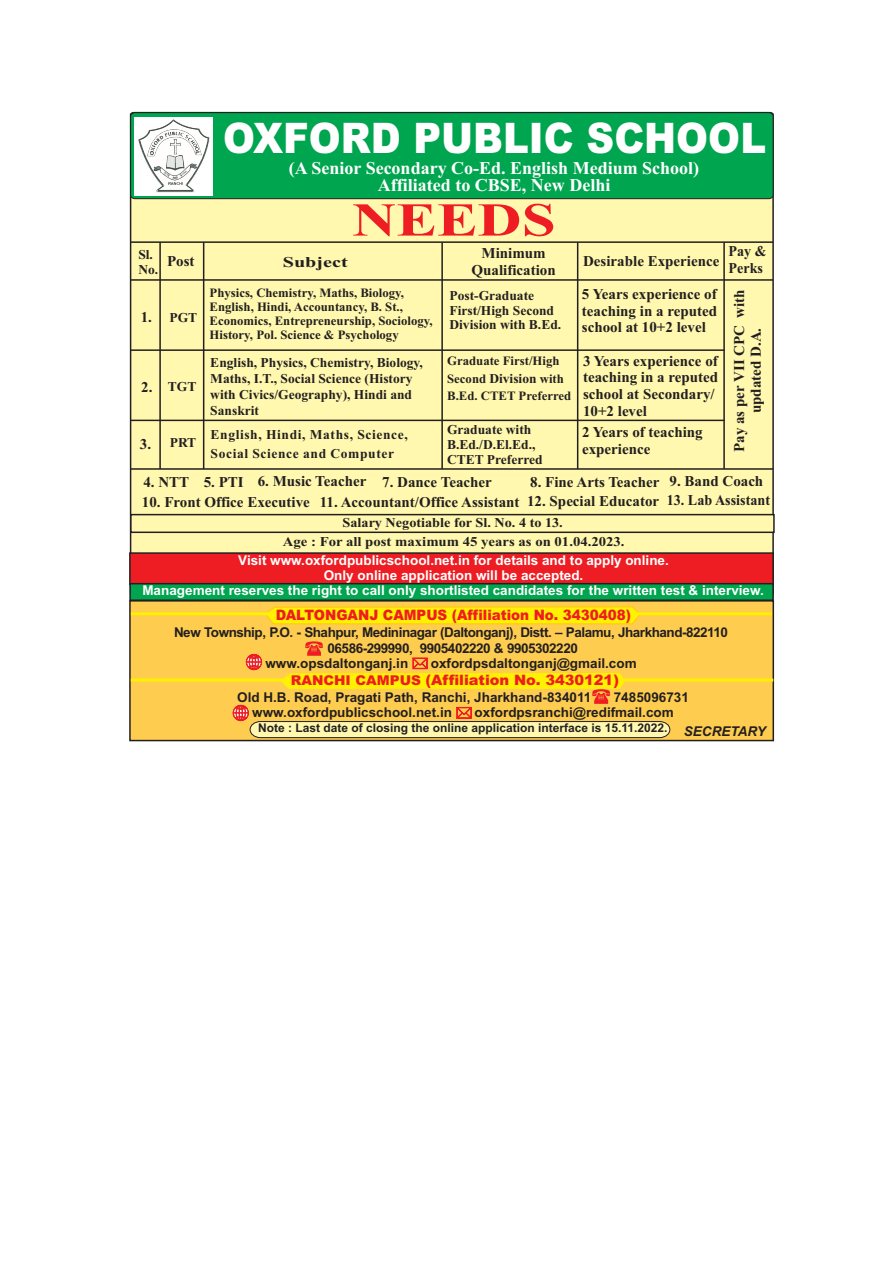
<style>
.page{position:relative;width:893px;height:1263px;background:#fff}
.page>*{position:absolute;margin:0;border:0;box-sizing:border-box;transform-origin:0 0}
.t1{font:700 47.1px "Times New Roman";color:#ee1d23;scale:1.29 1}
.t2{font:900 42.15px "Arial";color:#fff;scale:.91 1}
.t3{font:700 18px/17.1px "Times New Roman";color:#fff;text-align:center}
.t4{font:700 15px/16.6px "Times New Roman";color:#231f20}
.t5{font:700 15px/16.6px "Times New Roman";color:#231f20;scale:.94 1}
.t6{font:700 15px "Times New Roman";color:#231f20;scale:1.35 1}
.t7{font:900 14.4px "Arial";color:#ee1d23;scale:.94 1}
.t8{font:900 14.4px "Arial";color:#ee1d23}
.t9{font:700 13.5px/15px "Times New Roman";color:#231f20}
.t10{font:700 13.5px/15.1px "Arial";color:#fff;text-align:center}
.t11{font:700 13.5px "Arial";color:#231f20}
.t12{font:700 13.5px "Arial";letter-spacing:-.035em;color:#231f20}
.t13{font:700 13.5px/19.2px "Times New Roman";letter-spacing:.045em;color:#231f20}
.t14{font:700 13.5px "Times New Roman";color:#231f20;scale:1.09 1}
.t15{font:700 13.5px "Times New Roman";color:#231f20;scale:1.05 1}
.t16{font:700 12.75px/14.1px "Times New Roman";color:#231f20}
.t17{font:700 12px "Arial";color:#231f20}
.s1{font-size:13.5px}
.s2{font-style:italic;font-size:13.5px}
</style>
<div class="page">
<div style="left:129px;top:625px;width:646px;height:117px;background:#fecc4e"></div>
<div style="left:129px;top:111px;width:645px;height:441px;background:#fff8ae"></div>
<hr style="left:131px;top:678px;width:642px;height:3px;background:#fff101">
<hr style="left:131px;top:241px;width:642px;height:2px;background:#231f20">
<hr style="left:131px;top:279px;width:642px;height:2px;background:#231f20">
<div style="left:130px;top:112px;width:643px;height:87px;background:#00a54f;border:1px solid #231f20;border-radius:4px"></div>
<img style="left:135px;top:117px;width:77px;height:78px">
<svg style="left:139px;top:120px;width:70px;height:71px;background:#e3e5e3"></svg>
<hr style="left:131px;top:349px;width:594px;height:2px;background:#231f20">
<hr style="left:131px;top:420px;width:594px;height:1px;background:#231f20">
<hr style="left:131px;top:468px;width:642px;height:2px;background:#231f20">
<hr style="left:723px;top:242px;width:2px;height:227px;background:#231f20">
<hr style="left:577px;top:242px;width:1px;height:227px;background:#231f20">
<hr style="left:441px;top:242px;width:2px;height:227px;background:#231f20">
<hr style="left:203px;top:242px;width:1px;height:227px;background:#231f20">
<hr style="left:159px;top:242px;width:2px;height:227px;background:#231f20">
<svg style="left:129px;top:552px;width:646px;height:73px;background:#b07230"></svg>
<svg style="left:129px;top:513px;width:646px;height:21px;background:#ded899"></svg>
<hr style="left:131px;top:612px;width:641px;height:3px;background:#fff101">
<svg style="left:232px;top:641px;width:439px;height:101px;background:#f6cd50"></svg>
<h2 class="t2" style="left:223px;top:122px;width:598px">OXFORD PUBLIC SCHOOL</h2>
<p class="t3" style="left:289px;top:161px;width:412px">(A Senior Secondary Co-Ed. English Medium School)<br>Affiliated to CBSE, New Delhi</p>
<h1 class="t1" style="left:352px;top:204px;width:159px">NEEDS</h1>
<p class="t9" style="left:138px;top:248px;width:21px">Sl.<br>No.</p>
<p class="t4" style="left:167px;top:254px;width:29px">Post</p>
<p class="t6" style="left:283px;top:257px;width:50px">Subject</p>
<p class="t4" style="left:472px;top:246px;width:86px;text-align:center">Minimum<br>Qualification</p>
<p class="t4" style="left:583px;top:254px;width:138px">Desirable Experience</p>
<p class="t5" style="left:729px;top:244px;width:42px">Pay &amp;<br>Perks</p>
<p class="t16" style="left:210px;top:287px;width:225px">Physics, Chemistry, Maths, Biology, English, Hindi, Accountancy, B. St., Economics, Entrepreneurship, Sociology, History, Pol. Science &amp; Psychology</p>
<p class="t9" style="left:449px;top:289px;width:113px">Post-Graduate<br>First/High Second<br>Division with B.Ed.</p>
<p class="t16" style="left:447px;top:353px;width:125px;line-height:17.7px">Graduate First/High<br>Second <span class="s1">Division</span> with<br>B.Ed. CTET Preferred</p>
<p class="t4" style="left:582px;top:287px;width:137px;text-align:justify">5 Years experience of teaching in a reputed school at 10+2 level</p>
<p class="t4" style="left:583px;top:354px;width:137px">3 Years experience of teaching in a reputed school at Secondary/<br>10+2 level</p>
<p class="t4" style="left:582px;top:425px;width:122px;line-height:17.4px">2 Years of teaching experience</p>
<p class="t4" style="left:732px;top:452px;width:164px;text-align:center;rotate:-90deg">Pay as per VII CPC with updated D.A.</p>
<p class="t4" style="left:141px;top:310px;width:13px">1.</p>
<p class="t9" style="left:169px;top:311px;width:29px">PGT</p>
<p class="t9" style="left:210px;top:356px;width:214px;line-height:16.2px">English, Physics, Chemistry, Biology,<br>Maths, I.T., Social Science (History with Civics/Geography), Hindi and<br>Sanskrit</p>
<p class="t13" style="left:211px;top:427px;width:199px">English, Hindi, Maths, Science,<br>Social Science and Computer</p>
<p class="t9" style="left:447px;top:423px;width:97px">Graduate with<br>B.Ed./D.El.Ed.,<br>CTET Preferred</p>
<p class="t4" style="left:143px;top:475px;width:102px">4. NTT 5. PTI</p>
<p class="t4" style="left:530px;top:475px;width:131px">8. Fine Arts Teacher</p>
<p class="t4" style="left:142px;top:495px;width:519px">10. Front Office Executive 11. Accountant/Office Assistant 12. Special Educator</p>
<p class="t9" style="left:168px;top:380px;width:30px">TGT</p>
<p class="t4" style="left:141px;top:381px;width:13px">2.</p>
<p class="t9" style="left:170px;top:436px;width:28px">PRT</p>
<p class="t4" style="left:140px;top:437px;width:13px">3.</p>
<p class="t4" style="left:669px;top:474px;width:95px">9. Band Coach</p>
<p class="t4" style="left:258px;top:475px;width:236px">6. Music Teacher 7. Dance Teacher</p>
<p class="t15" style="left:343px;top:518px;width:211px">Salary Negotiable for Sl. No. 4 to 13.</p>
<p class="t5" style="left:667px;top:494px;width:111px">13. Lab Assistant</p>
<p class="t14" style="left:283px;top:537px;width:315px">Age : For all post maximum 45 years as on 01.04.2023.</p>
<p class="t10" style="left:142px;top:554px;width:623px">Visit www.oxfordpublicschool.net.in for details and to apply online.<br>Only online application will be accepted.<br>Management reserves the right to call only shortlisted candidates for the written test &amp; interview.</p>
<p class="t7" style="left:276px;top:609px;width:379px">DALTONGANJ CAMPUS (Affiliation No. 3430408)</p>
<p class="t12" style="left:174px;top:628px;width:556px">New Township, P.O. - Shahpur, Medininagar (Daltonganj), Distt. – Palamu, Jharkhand-822110</p>
<p class="t12" style="left:328px;top:643px;width:252px">06586-299990, 9905402220 &amp; 9905302220</p>
<p class="t11" style="left:265px;top:658px;width:144px">www.opsdaltonganj.in</p>
<p class="t11" style="left:431px;top:658px;width:207px">oxfordpsdaltonganj@gmail.com</p>
<p class="t8" style="left:291px;top:675px;width:330px"><span class="s1">RANCHI CAMPUS</span> (Affiliation No. 3430121)</p>
<p class="t11" style="left:237px;top:692px;width:356px">Old H.B. Road, Pragati Path, Ranchi, Jharkhand-834011</p>
<p class="t11" style="left:614px;top:692px;width:77px">7485096731</p>
<p class="t11" style="left:252px;top:707px;width:201px">www.oxfordpublicschool.net.in</p>
<p class="t11" style="left:475px;top:707px;width:201px">oxfordpsranchi@redifmail.com</p>
<p class="t17" style="left:258px;top:724px;width:509px">Note : Last date of closing the online application interface is 15.11.2022. <span class="s2">SECRETARY</span></p>
</div>
